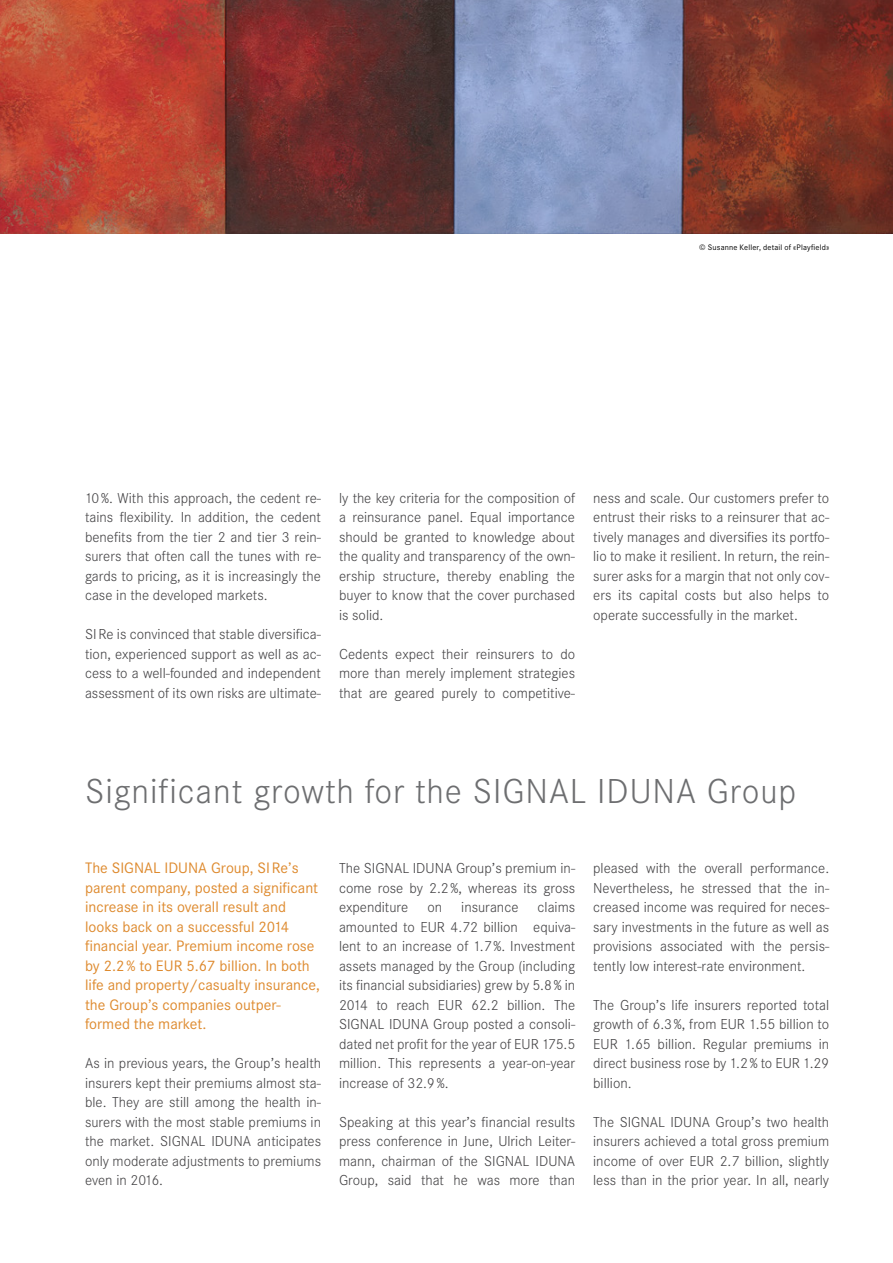
<style>
.page{position:relative;width:893px;height:1263px;background:#fff}
.page>*{position:absolute;margin:0;border:0;box-sizing:border-box;transform-origin:0 0}
.t1{font:300 36px "Corporate S";letter-spacing:.025em;color:#6d6e70}
.t2{font:15.75px/19.5px "Corporate S";color:#de8a2e}
.t3{font:300 15px/19.5px "Corporate S";color:#434244;text-align:justify}
.t4{font:8.25px "Corporate S";letter-spacing:.02em;color:#000}
</style>
<div class="page">
<img style="left:0;top:0;width:893px;height:233px">
<p class="t4" style="left:699px;top:242px;width:131px">© Susanne Keller, detail of «Playfield»</p>
<p class="t3" style="left:85px;top:488px;width:237px">10%. With this approach, the cedent re&shy;tains flexibility. In addition, the cedent benefits from the tier 2 and tier 3 rein&shy;surers that often call the tunes with re&shy;gards to pricing, as it is increasingly the case in the developed markets.</p>
<p class="t3" style="left:85px;top:625px;width:237px">SIRe is convinced that stable diversifica&shy;tion, experienced support as well as ac&shy;cess to a well-founded and independent assessment of its own risks are ultimate-</p>
<p class="t3" style="left:339px;top:488px;width:238px">ly the key criteria for the composition of a reinsurance panel. Equal importance should be granted to knowledge about the quality and transparency of the own&shy;ership structure, thereby enabling the buyer to know that the cover purchased is solid.</p>
<p class="t3" style="left:339px;top:644px;width:238px">Cedents expect their reinsurers to do more than merely implement strategies that are geared purely to competitive-</p>
<p class="t3" style="left:593px;top:488px;width:237px">ness and scale. Our customers prefer to entrust their risks to a reinsurer that ac&shy;tively manages and diversifies its portfo&shy;lio to make it resilient. In return, the rein&shy;surer asks for a margin that not only cov&shy;ers its capital costs but also helps to operate successfully in the market.</p>
<h1 class="t1" style="left:85px;top:771px;width:713px">Significant growth for the SIGNAL IDUNA Group</h1>
<p class="t2" style="left:85px;top:858px;width:236px">The SIGNAL IDUNA Group, SIRe’s parent company, posted a significant increase in its overall result and looks back on a successful 2014 financial year. Premium income rose by 2.2% to EUR 5.67 billion. In both life and property/casualty insurance, the Group’s companies outper&shy;formed the market.</p>
<p class="t3" style="left:85px;top:1054px;width:237px">As in previous years, the Group’s health insurers kept their premiums almost sta&shy;ble. They are still among the health in&shy;surers with the most stable premiums in the market. SIGNAL IDUNA anticipates only moderate adjustments to premiums even in 2016.</p>
<p class="t3" style="left:339px;top:859px;width:238px">The SIGNAL IDUNA Group’s premium in&shy;come rose by 2.2%, whereas its gross expenditure</p>
<p class="t3" style="left:339px;top:898px;width:238px;text-indent:199px">claims amounted to EUR 4.72 billion − equiva&shy;lent to an increase of 1.7%. Investment assets managed by the Group (including its financial subsidiaries) grew by 5.8% in 2014 to reach EUR 62.2 billion. The SIGNAL IDUNA Group posted a consoli&shy;dated net profit for the year of EUR 175.5 million. This represents a year-on-year increase of 32.9%.</p>
<p class="t3" style="left:339px;top:1112px;width:238px">Speaking at this year’s financial results press conference in June, Ulrich Leiter&shy;mann, chairman of the SIGNAL IDUNA Group, said that he was more than</p>
<p class="t3" style="left:427px;top:898px;width:16px">on</p>
<p class="t3" style="left:461px;top:898px;width:59px">insurance</p>
<p class="t3" style="left:593px;top:859px;width:237px">pleased with the overall performance.<br>Nevertheless, he stressed that the in&shy;creased income was required for neces&shy;sary investments in the future as well as provisions associated with the persis&shy;tently low interest-rate environment.</p>
<p class="t3" style="left:593px;top:995px;width:237px">The Group’s life insurers reported total growth of 6.3%, from EUR 1.55 billion to EUR 1.65 billion. Regular premiums in direct business rose by 1.2% to EUR 1.29 billion.</p>
<p class="t3" style="left:593px;top:1112px;width:237px">The SIGNAL IDUNA Group’s two health insurers achieved a total gross premium income of over EUR 2.7 billion, slightly less than in the prior year. In all, nearly</p>
</div>
